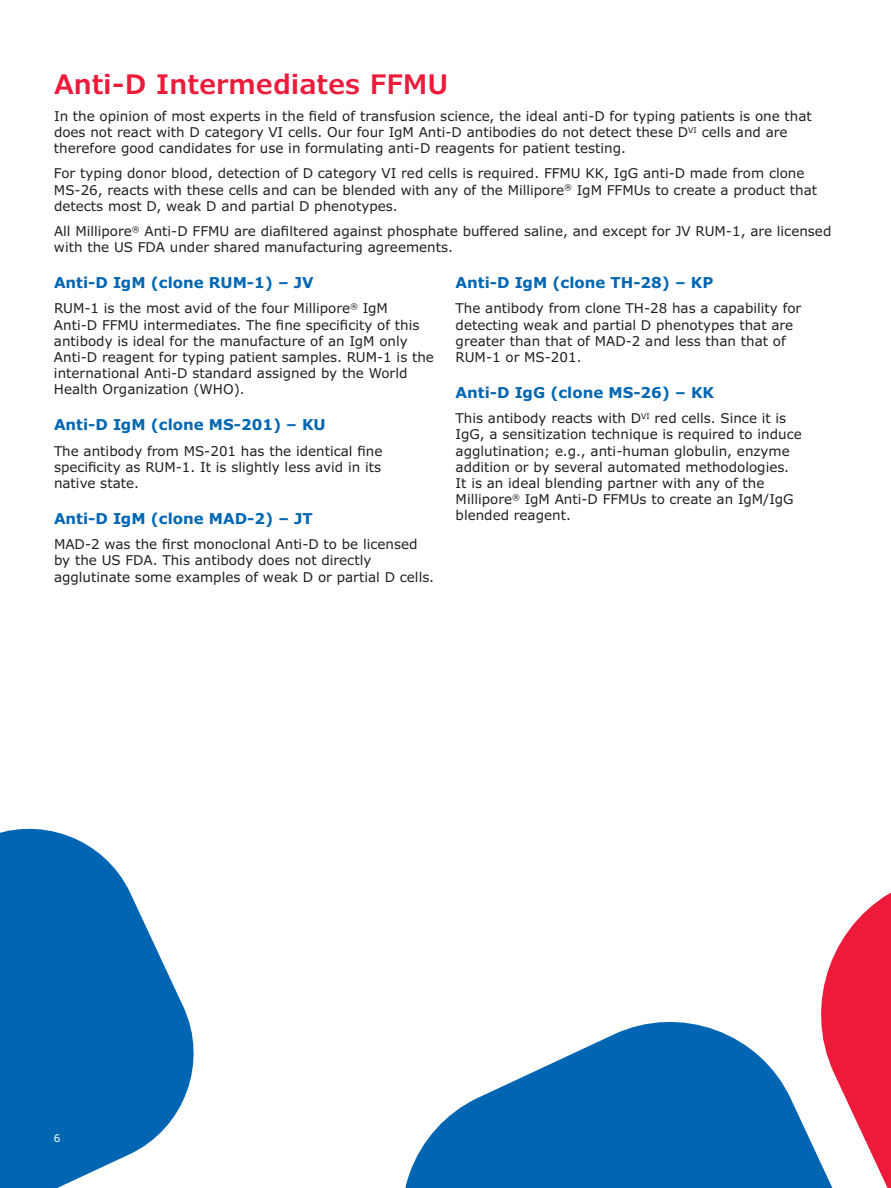
<style>
.page{position:relative;width:891px;height:1188px;background:#fff}
.page>*{position:absolute;margin:0;border:0;box-sizing:border-box;transform-origin:0 0}
.t1{font:600 27px "Verdana Pro";color:#ed1a3a}
.t2{font:700 15px "Verdana Pro";color:#0066b3}
.t3{font:13.5px/16.2px "Verdana Pro";color:#231f20}
.t4{font:10.5px "Verdana Pro";color:#fff}
</style>
<div class="page">
<svg style="left:821px;top:892px;width:70px;height:296px"></svg>
<svg style="left:0;top:828px;width:194px;height:360px;fill:#0066b3"></svg>
<svg style="left:405px;top:1003px;width:480px;height:185px;fill:#0066b3"></svg>
<h1 class="t1" style="left:54px;top:67px;width:396px">Anti-D Intermediates FFMU</h1>
<p class="t3" style="left:54px;top:108px;width:759px">In the opinion of most experts in the field of transfusion science, the ideal anti-D for typing patients is one that does not react with D category VI cells. Our four IgM Anti-D antibodies do not detect these D<sup>VI</sup> cells and are therefore good candidates for use in formulating anti-D reagents for patient testing.</p>
<p class="t3" style="left:54px;top:166px;width:765px">For typing donor blood, detection of D category VI red cells is required. FFMU KK, IgG anti-D made from clone<br>MS‑26, reacts with these cells and can be blended with any of the Millipore<sup>®</sup> IgM FFMUs to create a product that detects most D, weak D and partial D phenotypes.</p>
<p class="t3" style="left:54px;top:223px;width:779px">All Millipore<sup>®</sup> Anti-D FFMU are diafiltered against phosphate buffered saline, and except for JV RUM-1, are licensed with the US FDA under shared manufacturing agreements.</p>
<p class="t2" style="left:54px;top:273px;width:261px">Anti-D IgM (clone RUM-1) – JV</p>
<p class="t3" style="left:54px;top:301px;width:382px">RUM-1 is the most avid of the four Millipore<sup>®</sup> IgM Anti-D FFMU intermediates. The fine specificity of this antibody is ideal for the manufacture of an IgM only Anti-D reagent for typing patient samples. RUM-1 is the international Anti-D standard assigned by the World Health Organization (WHO).</p>
<p class="t2" style="left:54px;top:415px;width:273px">Anti-D IgM (clone MS-201) – KU</p>
<p class="t3" style="left:54px;top:443px;width:330px;text-align:justify">The antibody from MS-201 has the identical fine specificity as RUM-1. It is slightly less avid in its native state.</p>
<p class="t2" style="left:54px;top:509px;width:260px">Anti-D IgM (clone MAD-2) – JT</p>
<p class="t3" style="left:54px;top:536px;width:382px">MAD-2 was the first monoclonal Anti-D to be licensed by the US FDA. This antibody does not directly agglutinate some examples of weak D or partial D cells.</p>
<p class="t2" style="left:456px;top:273px;width:259px">Anti-D IgM (clone TH-28) – KP</p>
<p class="t3" style="left:456px;top:301px;width:347px">The antibody from clone TH-28 has a capability for detecting weak and partial D phenotypes that are greater than that of MAD-2 and less than that of RUM-1 or MS-201.</p>
<p class="t2" style="left:456px;top:383px;width:260px">Anti-D IgG (clone MS-26) – KK</p>
<p class="t3" style="left:456px;top:410px;width:348px">This antibody reacts with D<sup>VI</sup> red cells. Since it is IgG, a sensitization technique is required to induce agglutination; e.g., anti-human globulin, enzyme addition or by several automated methodologies.<br>It is an ideal blending partner with any of the Millipore<sup>®</sup> IgM Anti-D FFMUs to create an IgM/IgG blended reagent.</p>
<p class="t4" style="left:54px;top:1131px;width:8px">6</p>
</div>
